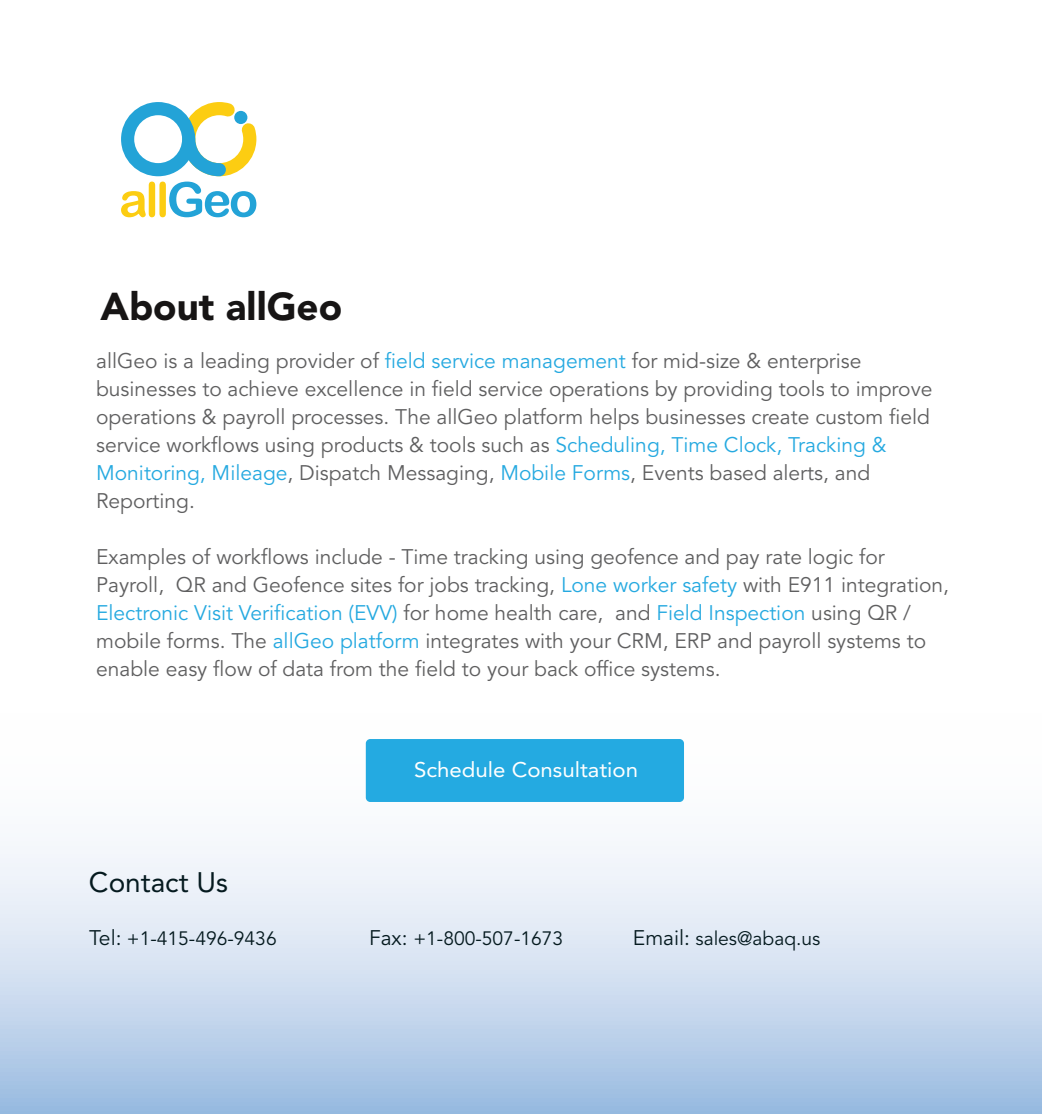
<style>
.page{position:relative;width:1042px;height:1114px;background:#fff}
.page>*{position:absolute;margin:0;border:0;box-sizing:border-box;transform-origin:0 0}
.t1{font:900 38.5px "Avenir LT Std";color:#171515}
.t2{font:28px "Avenir LT Std";color:#051a1f}
.t3{font:21px/28px "Avenir LT Std";color:#5f5f60}
.t4{font:21px "Avenir LT Std";color:#fff;scale:1.06 1}
.t5{font:19.25px "Avenir LT Std";color:#051a1f}
.s1{color:#25a9e0}
.s2{font-size:21px}
</style>
<div class="page">
<svg style="left:0;top:742px;width:1042px;height:371px"></svg>
<div style="left:366px;top:738px;width:318px;height:63px;background:#24aae1;border-radius:4px"></div>
<svg style="left:121px;top:102px;width:135px;height:115px"></svg>
<h1 class="t1" style="left:100px;top:284px;width:243px">About allGeo</h1>
<p class="t3" style="left:96px;top:347px;width:838px">allGeo is a leading provider of <span class="s1">field service management</span> for mid-size &amp; enterprise businesses to achieve excellence in field service operations by providing tools to improve operations &amp; payroll processes. The allGeo platform helps businesses create custom field service workflows using products &amp; tools such as <span class="s1">Scheduling, Time Clock, Tracking &amp; Monitoring, Mileage</span>, Dispatch Messaging, <span class="s1">Mobile Forms</span>, Events based alerts, and Reporting.</p>
<p class="t3" style="left:96px;top:543px;width:854px">Examples of workflows include - Time tracking using geofence and pay rate logic for Payroll, QR and Geofence sites for jobs tracking, <span class="s1">Lone worker safety</span> with E911 integration, <span class="s1">Electronic Visit Verification (EVV)</span> for home health care, and <span class="s1">Field Inspection</span> using QR / mobile forms. The <span class="s1">allGeo platform</span> integrates with your CRM, ERP and payroll systems to enable easy flow of data from the field to your back office systems.</p>
<p class="t4" style="left:414px;top:756px;width:213px">Schedule Consultation</p>
<h2 class="t2" style="left:89px;top:865px;width:141px">Contact Us</h2>
<p class="t5" style="left:89px;top:927px;width:189px"><span class="s2">Tel:</span> +1-415-496-9436</p>
<p class="t5" style="left:369px;top:926px;width:196px"><span class="s2">Fax:</span> +1-800-507-1673</p>
<p class="t5" style="left:633px;top:926px;width:189px"><span class="s2">Email:</span> sales@abaq.us</p>
</div>
